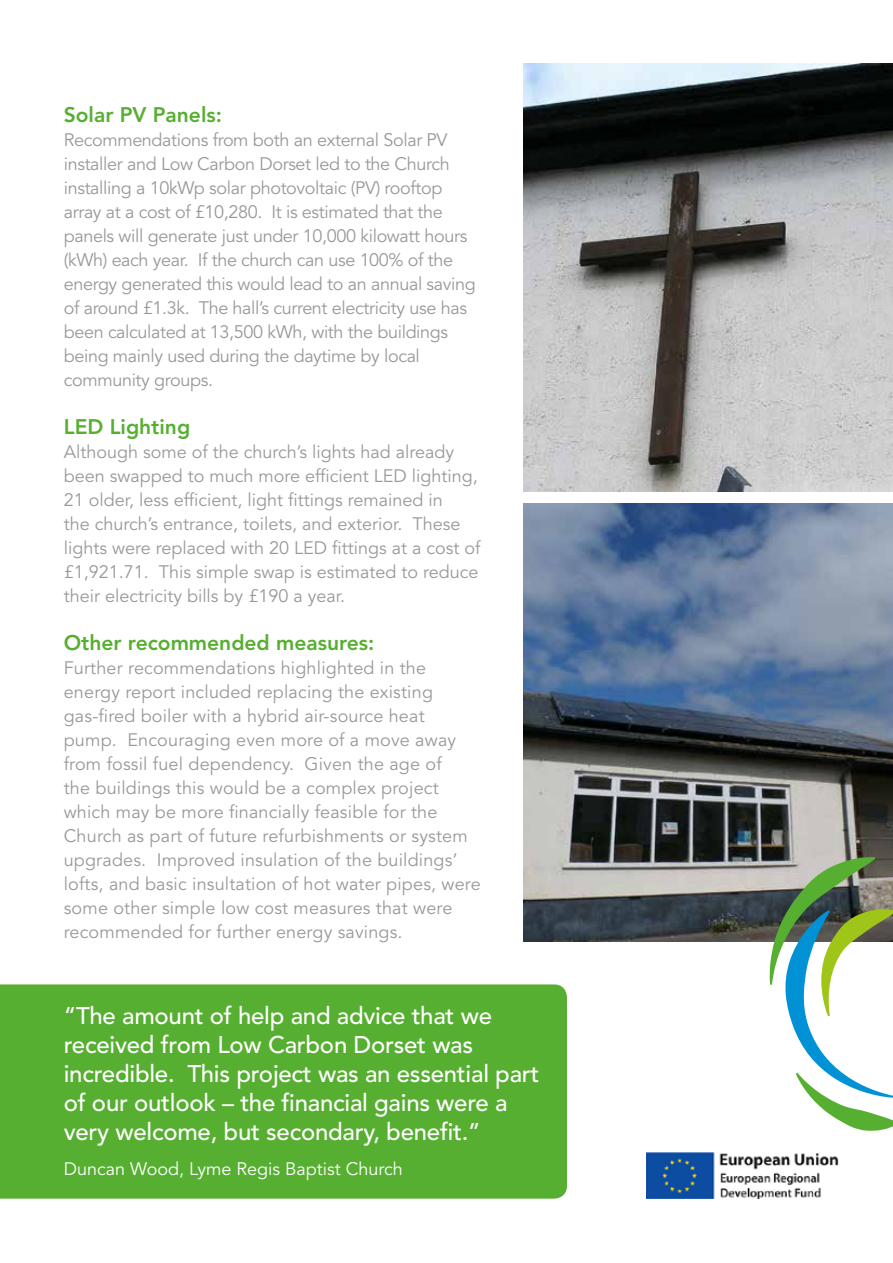
<style>
.page{position:relative;width:893px;height:1263px;background:#fff}
.page>*{position:absolute;margin:0;border:0;box-sizing:border-box;transform-origin:0 0}
.t1{font:500 24px/28.8px "Avenir LT Std";letter-spacing:-.01em;color:#fff}
.t2{font:800 21px "Avenir LT Std";color:#56af31}
.t3{font:18px/24px "Avenir LT Std";color:#979a97}
.t4{font:18px/24px "Avenir LT Std";letter-spacing:-.02em;color:#979a97}
.t5{font:18px "Avenir LT Std";color:#fff}
</style>
<div class="page">
<img style="left:524px;top:503px;width:369px;height:438px">
<div style="left:0;top:984px;width:567px;height:215px;background:#56af31"></div>
<img style="left:523px;top:64px;width:370px;height:428px">
<img style="left:646px;top:1152px;width:192px;height:47px">
<svg style="left:770px;top:857px;width:123px;height:274px"></svg>
<p class="t2" style="left:64px;top:103px;width:160px">Solar PV Panels:</p>
<p class="t4" style="left:64px;top:129px;width:414px">Recommendations from both an external Solar PV installer and Low Carbon Dorset led to the Church installing a 10kWp solar photovoltaic (PV) rooftop array at a cost of £10,280. It is estimated that the panels will generate just under 10,000 kilowatt hours (kWh) each year. If the church can use 100% of the energy generated this would lead to an annual saving of around £1.3k. The hall’s current electricity use has been calculated at 13,500 kWh, with the buildings being mainly used during the daytime by local community groups.</p>
<p class="t2" style="left:64px;top:415px;width:128px">LED Lighting</p>
<p class="t3" style="left:64px;top:441px;width:418px">Although some of the church’s lights had already been swapped to much more efficient LED lighting, 21 older, less efficient, light fittings remained in<br>the church’s entrance, toilets, and exterior. These lights were replaced with 20 LED fittings at a cost of £1,921.71. This simple swap is estimated to reduce their electricity bills by £190 a year.</p>
<p class="t2" style="left:64px;top:631px;width:312px">Other recommended measures:</p>
<p class="t3" style="left:64px;top:657px;width:418px">Further recommendations highlighted in the energy report included replacing the existing gas-fired boiler with a hybrid air-source heat pump. Encouraging even more of a move away from fossil fuel dependency. Given the age of<br>the buildings this would be a complex project which may be more financially feasible for the Church as part of future refurbishments or system upgrades. Improved insulation of the buildings’ lofts, and basic insultation of hot water pipes, were some other simple low cost measures that were recommended for further energy savings.</p>
<h1 class="t1" style="left:64px;top:1002px;width:477px">“The amount of help and advice that we received from Low Carbon Dorset was incredible. This project was an essential part of our outlook – the financial gains were a very welcome, but secondary, benefit.”</h1>
<p class="t5" style="left:64px;top:1158px;width:341px">Duncan Wood, Lyme Regis Baptist Church</p>
</div>
